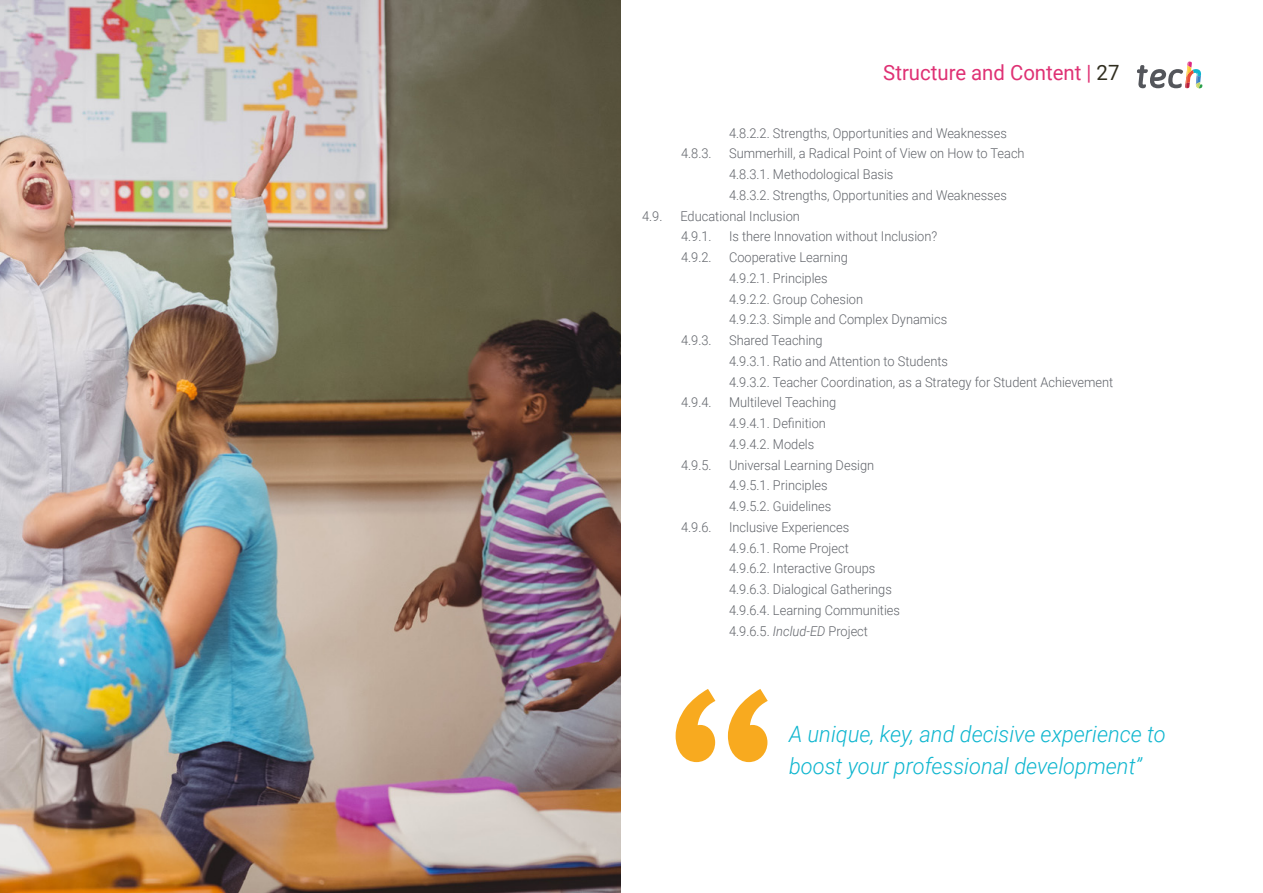
<style>
.page{position:relative;width:1263px;height:893px;background:#fff}
.page>*{position:absolute;margin:0;border:0;box-sizing:border-box;transform-origin:0 0}
.t1{font:italic 300 22.5px/31.5px "Roboto";color:#0fb6cf}
.t2{font:21px "Roboto";color:#df3174}
.t3{font:300 13.5px/20.7px "Roboto";color:#61646a;scale:.95 1}
.s1{color:#312e20}
.s2{font-style:italic}
</style>
<div class="page">
<img style="left:0;top:0;width:621px;height:893px">
<svg style="left:676px;top:689px;width:92px;height:73px"></svg>
<svg style="left:1137px;top:62px;width:65px;height:27px"></svg>
<h2 class="t2" style="left:883px;top:57px;width:238px">Structure and Content | <span class="s1">27</span></h2>
<p class="t3" style="left:729px;top:122px;width:294px">4.8.2.2. Strengths, Opportunities and Weaknesses</p>
<p class="t3" style="left:681px;top:143px;width:34px">4.8.3.</p>
<p class="t3" style="left:729px;top:143px;width:313px">Summerhill, a Radical Point of View on How to Teach<br>4.8.3.1. Methodological Basis<br>4.8.3.2. Strengths, Opportunities and Weaknesses</p>
<p class="t3" style="left:642px;top:205px;width:23px">4.9.</p>
<p class="t3" style="left:680px;top:205px;width:127px">Educational Inclusion<br>4.9.1.</p>
<p class="t3" style="left:729px;top:226px;width:221px">Is there Innovation without Inclusion?</p>
<p class="t3" style="left:681px;top:247px;width:34px">4.9.2.</p>
<p class="t3" style="left:729px;top:247px;width:231px">Cooperative Learning<br>4.9.2.1. Principles<br>4.9.2.2. Group Cohesion<br>4.9.2.3. Simple and Complex Dynamics</p>
<p class="t3" style="left:681px;top:330px;width:34px">4.9.3.</p>
<p class="t3" style="left:729px;top:330px;width:406px">Shared Teaching<br>4.9.3.1. Ratio and Attention to Students<br>4.9.3.2. Teacher Coordination, as a Strategy for Student Achievement</p>
<p class="t3" style="left:681px;top:392px;width:34px">4.9.4.</p>
<p class="t3" style="left:729px;top:392px;width:114px">Multilevel Teaching<br>4.9.4.1. Definition<br>4.9.4.2. Models</p>
<p class="t3" style="left:681px;top:454px;width:34px">4.9.5.</p>
<p class="t3" style="left:729px;top:454px;width:154px">Universal Learning Design<br>4.9.5.1. Principles<br>4.9.5.2. Guidelines</p>
<p class="t3" style="left:681px;top:516px;width:34px">4.9.6.</p>
<p class="t3" style="left:729px;top:516px;width:181px">Inclusive Experiences<br>4.9.6.1. Rome Project<br>4.9.6.2. Interactive Groups<br>4.9.6.3. Dialogical Gatherings<br>4.9.6.4. Learning Communities<br>4.9.6.5. <span class="s2">Includ-ED</span> Project</p>
<h1 class="t1" style="left:789px;top:718px;width:378px">A unique, key, and decisive experience to boost your professional development”</h1>
</div>
